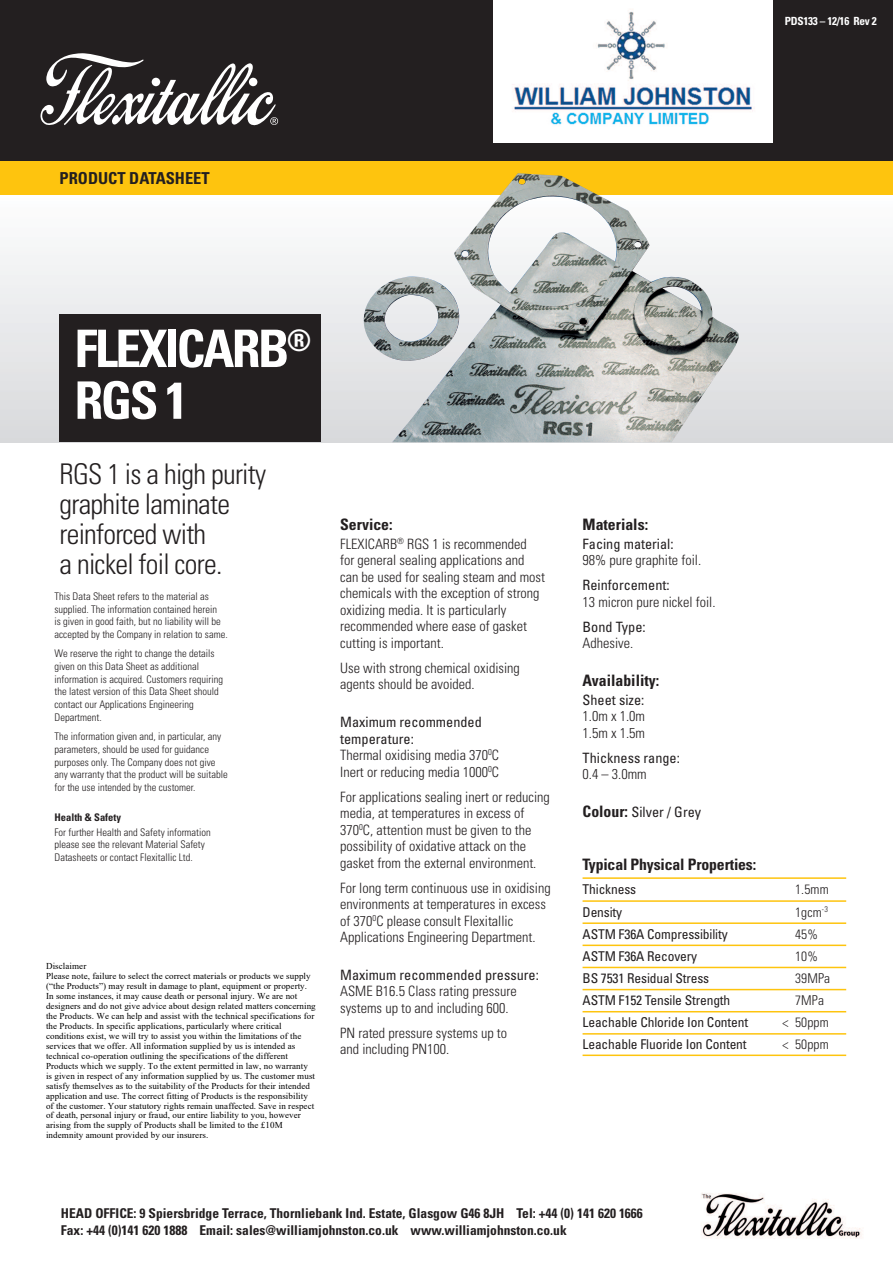
<style>
.page{position:relative;width:893px;height:1263px;background:#fff}
.page>*{position:absolute;margin:0;border:0;box-sizing:border-box;transform-origin:0 0}
.t1{font:700 condensed 51.75px/51.8px "Univers LT Std";letter-spacing:-.05em;color:#fff}
.t2{font:300 condensed 28.5px/30px "Univers LT Std";letter-spacing:-.025em;color:#231f20}
.t3{font:700 condensed 16.5px "Univers LT Std";color:#231f20}
.t4{font:700 condensed 15.75px "Univers LT Std";color:#231f20}
.t5{font:300 condensed 14.25px/16.5px "Univers LT Std";color:#231f20}
.t6{font:condensed 14.25px "Univers LT Std";color:#231f20}
.t7{font:700 condensed 13.5px/17.2px "Univers LT Std";color:#231f20}
.t8{font:condensed 13.5px "Univers LT Std";letter-spacing:-.01em;color:#231f20}
.t9{font:300 condensed 13.5px "Univers LT Std";letter-spacing:.01em;color:#231f20}
.t10{font:700 condensed 11.25px "Univers LT Std";letter-spacing:-.025em;color:#fff}
.t11{font:300 condensed 10.5px/12.8px "Univers LT Std";color:#231f20}
.t12{font:700 condensed 10.5px "Univers LT Std";color:#231f20}
.t13{font:9px/9.9px "Times New Roman";color:#000}
.s1{font-weight:400}
.s2{font-weight:700;font-size:15.75px}
</style>
<div class="page">
<div style="left:0;top:0;width:893px;height:162px;background:#231f20"></div>
<div style="left:0;top:162px;width:893px;height:34px;background:#fec40e"></div>
<div style="left:0;top:196px;width:893px;height:246px;background:linear-gradient(to bottom,#fcfdfd,#d7d8db)"></div>
<div style="left:60px;top:315px;width:261px;height:127px;background:#231f20"></div>
<hr style="left:583px;top:877px;width:263px;height:2px;background:#fec40e">
<hr style="left:583px;top:900px;width:263px;height:2px;background:#fec40e">
<hr style="left:583px;top:922px;width:263px;height:2px;background:#fec40e">
<hr style="left:583px;top:944px;width:263px;height:2px;background:#fec40e">
<hr style="left:583px;top:967px;width:263px;height:1px;background:#fec40e">
<hr style="left:583px;top:989px;width:263px;height:1px;background:#fec40e">
<hr style="left:583px;top:1011px;width:263px;height:1px;background:#fec40e">
<hr style="left:583px;top:1033px;width:263px;height:1px;background:#fec40e">
<hr style="left:583px;top:1054px;width:263px;height:2px;background:#fec40e">
<img style="left:364px;top:173px;width:375px;height:269px">
<svg style="left:41px;top:53px;width:237px;height:72px"></svg>
<img style="left:701px;top:1193px;width:161px;height:46px">
<div style="left:493px;top:0;width:280px;height:142px;background:#fff"></div>
<img style="left:512px;top:11px;width:243px;height:114px">
<p class="t10" style="left:785px;top:17px;width:93px">PDS133 – 12/16 Rev 2</p>
<h3 class="t3" style="left:60px;top:172px;width:152px">PRODUCT DATASHEET</h3>
<h1 class="t1" style="left:74px;top:327px;width:239px">FLEXICARB<sup>®<br></sup>RGS 1</h1>
<h2 class="t2" style="left:60px;top:462px;width:208px">RGS 1 is a high purity graphite laminate reinforced with<br>a nickel foil core.</h2>
<p class="t11" style="left:55px;top:591px;width:175px">This Data Sheet refers to the material as supplied. The information contained herein<br>is given in good faith, but no liability will be accepted by the Company in relation to same.</p>
<p class="t11" style="left:55px;top:648px;width:170px">We reserve the right to change the details given on this Data Sheet as additional information is acquired. Customers requiring the latest version of this Data Sheet should contact our Applications Engineering Department.</p>
<p class="t11" style="left:55px;top:731px;width:175px">The information given and, in particular, any parameters, should be used for guidance purposes only. The Company does not give any warranty that the product will be suitable for the use intended by the customer.</p>
<p class="t12" style="left:55px;top:813px;width:68px">Health &amp; Safety</p>
<p class="t11" style="left:55px;top:826px;width:158px">For further Health and Safety information please see the relevant Material Safety<br>Datasheets or contact Flexitallic Ltd.</p>
<p class="t13" style="left:46px;top:961px;width:271px">Disclaimer<br>Please note, failure to select the correct materials or products we supply (“the Products”) may result in damage to plant, equipment or property.<br>In some instances, it may cause death or personal injury. We are not designers and do not give advice about design related matters concerning the Products. We can help and assist with the technical specifications for the Products. In specific applications, particularly where critical conditions exist, we will try to assist you within the limitations of the services that we offer. All information supplied by us is intended as technical co-operation outlining the specifications of the different Products which we supply. To the extent permitted in law, no warranty is given in respect of any information supplied by us. The customer must satisfy themselves as to the suitability of the Products for their intended application and use. The correct fitting of Products is the responsibility of the customer. Your statutory rights remain unaffected. Save in respect of death, personal injury or fraud, our entire liability to you, however arising from the supply of Products shall be limited to the £10M indemnity amount provided by our insurers.</p>
<h3 class="t4" style="left:340px;top:519px;width:54px">Service:</h3>
<p class="t5" style="left:340px;top:537px;width:206px">FLEXICARB<sup>®</sup> RGS 1 is recommended<br>for general sealing applications and can be used for sealing steam and most chemicals with the exception of strong oxidizing media. It is particularly recommended where ease of gasket cutting is important.</p>
<h3 class="t5" style="left:340px;top:661px;width:181px">Use with strong chemical oxidising agents should be avoided.</h3>
<h3 class="t5" style="left:340px;top:715px;width:160px"><span class="s1">Maximum recommended temperature:<br></span>Thermal oxidising media 370<sup>0</sup>C<br>Inert or reducing media 1000<sup>0</sup>C</h3>
<h3 class="t5" style="left:340px;top:790px;width:211px">For applications sealing inert or reducing media, at temperatures in excess of 370<sup>0</sup>C, attention must be given to the possibility of oxidative attack on the gasket from the external environment.</h3>
<h3 class="t5" style="left:340px;top:881px;width:212px">For long term continuous use in oxidising environments at temperatures in excess of 370<sup>0</sup>C please consult Flexitallic Applications Engineering Department.</h3>
<h3 class="t6" style="left:340px;top:970px;width:200px">Maximum recommended pressure:</h3>
<h3 class="t5" style="left:340px;top:984px;width:178px">ASME B16.5 Class rating pressure systems up to and including 600.</h3>
<h3 class="t5" style="left:340px;top:1026px;width:168px">PN rated pressure systems up to and including PN100.</h3>
<h3 class="t4" style="left:583px;top:519px;width:67px">Materials:</h3>
<h3 class="t6" style="left:583px;top:538px;width:93px">Facing material:</h3>
<h3 class="t5" style="left:583px;top:553px;width:120px">98% pure graphite foil.</h3>
<h3 class="t6" style="left:583px;top:580px;width:89px">Reinforcement:</h3>
<h3 class="t5" style="left:583px;top:595px;width:134px">13 micron pure nickel foil.</h3>
<h3 class="t6" style="left:583px;top:621px;width:65px">Bond Type:</h3>
<h3 class="t5" style="left:583px;top:636px;width:52px">Adhesive.</h3>
<h3 class="t4" style="left:583px;top:675px;width:78px">Availability:</h3>
<h3 class="t6" style="left:583px;top:694px;width:63px">Sheet size:</h3>
<h3 class="t5" style="left:583px;top:709px;width:64px">1.0m x 1.0m<br>1.5m x 1.5m</h3>
<h3 class="t6" style="left:583px;top:752px;width:99px">Thickness range:</h3>
<h3 class="t5" style="left:583px;top:767px;width:66px">0.4 – 3.0mm</h3>
<h3 class="t6" style="left:583px;top:807px;width:120px"><span class="s2">Colour:</span> Silver / Grey</h3>
<h3 class="t4" style="left:583px;top:859px;width:175px">Typical Physical Properties:</h3>
<h3 class="t8" style="left:583px;top:885px;width:55px">Thickness</h3>
<h3 class="t9" style="left:795px;top:885px;width:35px">1.5mm</h3>
<h3 class="t8" style="left:583px;top:907px;width:41px">Density</h3>
<h3 class="t9" style="left:795px;top:907px;width:34px">1gcm<sup>-3</sup></h3>
<h3 class="t8" style="left:583px;top:929px;width:147px">ASTM F36A Compressibility</h3>
<h3 class="t9" style="left:795px;top:929px;width:24px">45%</h3>
<h3 class="t8" style="left:583px;top:951px;width:116px">ASTM F36A Recovery</h3>
<h3 class="t9" style="left:795px;top:951px;width:24px">10%</h3>
<h3 class="t8" style="left:583px;top:973px;width:128px">BS 7531 Residual Stress</h3>
<h3 class="t9" style="left:795px;top:973px;width:37px">39MPa</h3>
<h3 class="t8" style="left:583px;top:995px;width:149px">ASTM F152 Tensile Strength</h3>
<h3 class="t9" style="left:795px;top:995px;width:30px">7MPa</h3>
<h3 class="t8" style="left:583px;top:1017px;width:167px">Leachable Chloride Ion Content</h3>
<h3 class="t9" style="left:782px;top:1017px;width:48px">&lt; 50ppm</h3>
<h3 class="t8" style="left:583px;top:1039px;width:166px">Leachable Fluoride Ion Content</h3>
<h3 class="t9" style="left:782px;top:1039px;width:48px">&lt; 50ppm</h3>
<h3 class="t7" style="left:61px;top:1205px;width:584px">HEAD OFFICE: 9 Spiersbridge Terrace, Thornliebank Ind. Estate, Glasgow G46 8JH Tel: +44 (0) 141 620 1666<br>Fax: +44 (0)141 620 1888 Email: sales@williamjohnston.co.uk www.williamjohnston.co.uk</h3>
</div>
